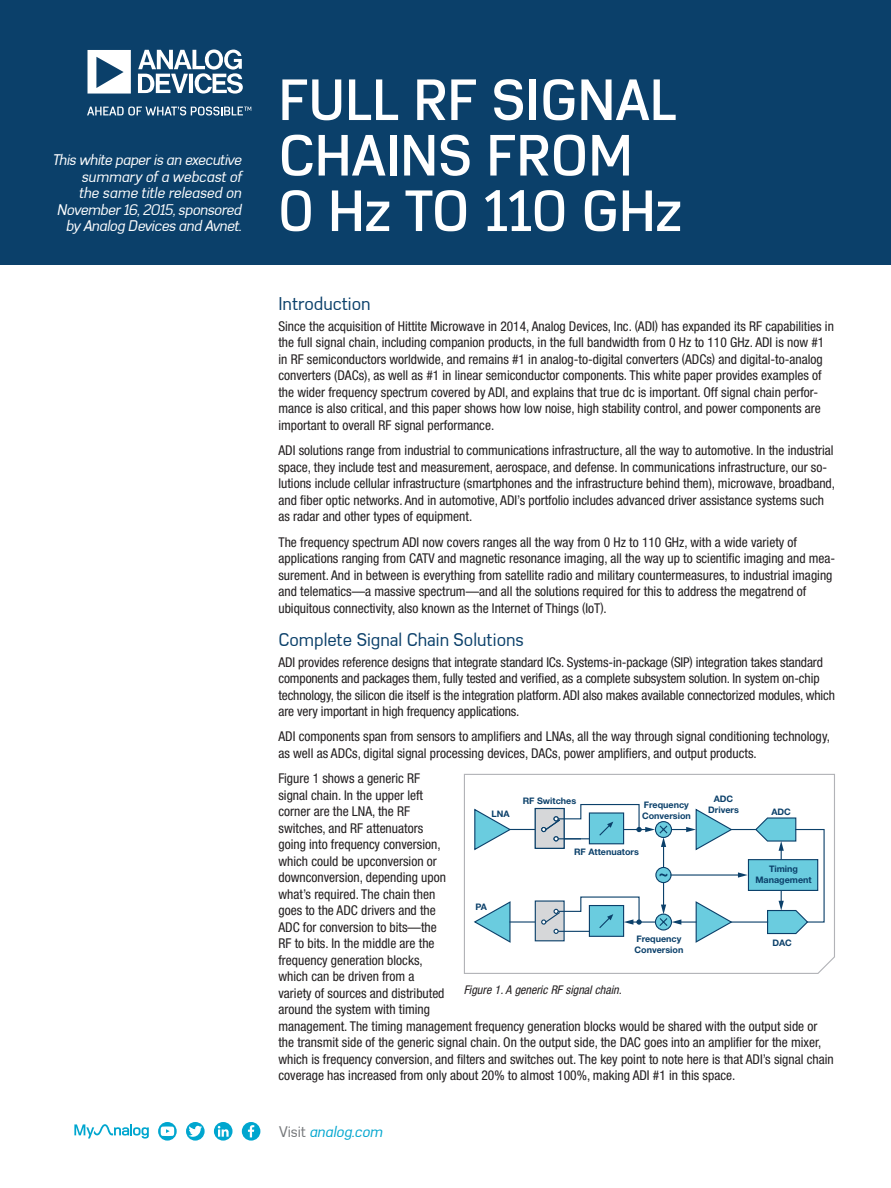
<style>
.page{position:relative;width:891px;height:1188px;background:#fff}
.page>*{position:absolute;margin:0;border:0;box-sizing:border-box;transform-origin:0 0}
.Headline{font:500 57px/55.5px "Azbuka Std";letter-spacing:.005em;color:#fff}
.Heading_One{font:18px "Azbuka Std";color:#0b406a}
.Author{font:italic 15px/16.5px "Azbuka Std";letter-spacing:-.02em;color:#fff;text-align:right}
.t1{font:italic 15px "Azbuka Std";color:#00a6cf}
.Body_Copy{font:condensed 13.5px/16.5px "Helvetica Neue LT Std";color:#231f20}
.t2{font:italic condensed 12px "Helvetica Neue LT Std";color:#231f20}
.t3{font:700 9px/10.8px "Helvetica Neue LT Std";color:#0b406a;text-align:center}
.s1{font-style:normal;color:#76787b}
</style>
<div class="page">
<div style="left:0;top:0;width:891px;height:264px;background:#0b406a"></div>
<svg style="left:87px;top:107px;width:164px;height:9px"></svg>
<svg style="left:88px;top:50px;width:155px;height:44px"></svg>
<svg style="left:242px;top:1122px;width:18px;height:19px"></svg>
<svg style="left:186px;top:1122px;width:19px;height:19px"></svg>
<svg style="left:189px;top:1126px;width:13px;height:11px"></svg>
<svg style="left:158px;top:1122px;width:19px;height:19px"></svg>
<svg style="left:214px;top:1122px;width:19px;height:19px"></svg>
<svg style="left:218px;top:1126px;width:11px;height:11px"></svg>
<svg style="left:74px;top:1124px;width:75px;height:15px"></svg>
<svg style="left:463px;top:773px;width:372px;height:201px"></svg>
<p class="Author" style="left:53px;top:152px;width:190px">This white paper is an executive summary of a webcast of<br>the same title released on<br>November 16, 2015, sponsored by Analog Devices and Avnet.</p>
<p class="Headline" style="left:278px;top:72px;width:404px">FULL RF SIGNAL<br>CHAINS FROM<br>0 Hz TO 110 GHz</p>
<p class="Heading_One" style="left:278px;top:293px;width:94px">Introduction</p>
<p class="Body_Copy" style="left:278px;top:318px;width:557px">Since the acquisition of Hittite Microwave in 2014, Analog Devices, Inc. (ADI) has expanded its RF capabilities in the full signal chain, including companion products, in the full bandwidth from 0 Hz to 110 GHz. ADI is now #1 in RF semiconductors worldwide, and remains #1 in analog-to-digital converters (ADCs) and digital-to-analog converters (DACs), as well as #1 in linear semiconductor components. This white paper provides examples of the wider frequency spectrum covered by ADI, and explains that true dc is important. Off signal chain perfor&shy;mance is also critical, and this paper shows how low noise, high stability control, and power components are important to overall RF signal performance.</p>
<p class="Body_Copy" style="left:278px;top:442px;width:558px">ADI solutions range from industrial to communications infrastructure, all the way to automotive. In the industrial space, they include test and measurement, aerospace, and defense. In communications infrastructure, our so&shy;lutions include cellular infrastructure (smartphones and the infrastructure behind them), microwave, broadband, and fiber optic networks. And in automotive, ADI’s portfolio includes advanced driver assistance systems such as radar and other types of equipment.</p>
<p class="Body_Copy" style="left:278px;top:534px;width:558px">The frequency spectrum ADI now covers ranges all the way from 0 Hz to 110 GHz, with a wide variety of applications ranging from CATV and magnetic resonance imaging, all the way up to scientific imaging and mea&shy;surement. And in between is everything from satellite radio and military countermeasures, to industrial imaging and telematics—a massive spectrum—and all the solutions required for this to address the megatrend of ubiquitous connectivity, also known as the Internet of Things (IoT).</p>
<p class="Heading_One" style="left:278px;top:629px;width:247px">Complete Signal Chain Solutions</p>
<p class="Body_Copy" style="left:278px;top:653px;width:558px">ADI provides reference designs that integrate standard ICs. Systems-in-package (SIP) integration takes standard components and packages them, fully tested and verified, as a complete subsystem solution. In system on-chip technology, the silicon die itself is the integration platform. ADI also makes available connectorized modules, which are very important in high frequency applications.</p>
<p class="Body_Copy" style="left:278px;top:728px;width:553px">ADI components span from sensors to amplifiers and LNAs, all the way through signal conditioning technology, as well as ADCs, digital signal processing devices, DACs, power amplifiers, and output products.</p>
<p class="Body_Copy" style="left:278px;top:770px;width:557px">Figure 1 shows a generic RF<br>signal chain. In the upper left<br>corner are the LNA, the RF<br>switches, and RF attenuators<br>going into frequency conversion,<br>which could be upconversion or<br>downconversion, depending upon<br>what’s required. The chain then<br>goes to the ADC drivers and the<br>ADC for conversion to bits—the<br>RF to bits. In the middle are the<br>frequency generation blocks,<br>which can be driven from a<br>variety of sources and distributed<br>around the system with timing<br>management. The timing management frequency generation blocks would be shared with the output side or the transmit side of the generic signal chain. On the output side, the DAC goes into an amplifier for the mixer, which is frequency conversion, and filters and switches out. The key point to note here is that ADI’s signal chain coverage has increased from only about 20% to almost 100%, making ADI #1 in this space.</p>
<p class="t3" style="left:708px;top:793px;width:32px">ADC<br>Drivers</p>
<p class="t3" style="left:523px;top:796px;width:55px">RF Switches</p>
<p class="t3" style="left:642px;top:799px;width:50px;text-align:left">Frequency<br>Conversion</p>
<p class="t3" style="left:771px;top:806px;width:21px">ADC</p>
<p class="t3" style="left:492px;top:808px;width:20px">LNA</p>
<p class="t3" style="left:574px;top:847px;width:66px">RF Attenuators</p>
<p class="t3" style="left:755px;top:864px;width:58px">Timing<br>Management</p>
<p class="t3" style="left:475px;top:901px;width:13px">PA</p>
<p class="t3" style="left:635px;top:933px;width:50px;text-align:left">Frequency<br>Conversion</p>
<p class="t3" style="left:772px;top:937px;width:21px">DAC</p>
<p class="t2" style="left:464px;top:983px;width:159px">Figure 1. A generic RF signal chain.</p>
<p class="t1" style="left:279px;top:1123px;width:105px"><span class="s1">Visit</span> analog.com</p>
</div>
